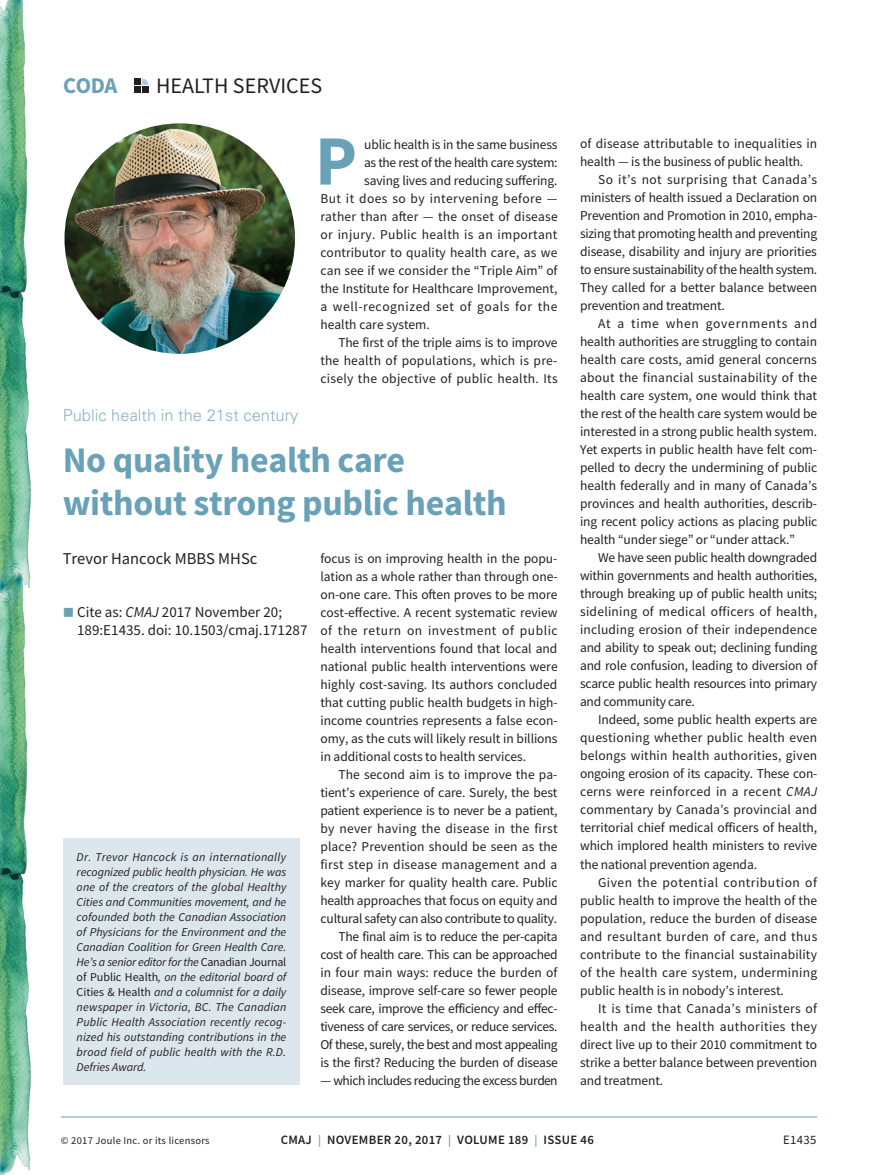
<style>
.page{position:relative;width:878px;height:1175px;background:#fff}
.page>*{position:absolute;margin:0;border:0;box-sizing:border-box;transform-origin:0 0}
.t1{font:700 70.65px "Source Sans Pro";color:#69a1b9}
.t2{font:700 36px/43.2px "Source Sans Pro";letter-spacing:-.01em;color:#69a1b9}
.t3{font:700 22.5px "Source Sans Pro";color:#69a1b9}
.t4{font:22.05px "Source Sans Pro";color:#231f20}
.t5{font:300 16.5px "Univers LT Std";color:#8bb2c7}
.t6{font:16.5px "Source Sans Pro";color:#231f20}
.t7{font:15px/18px "Source Sans Pro";color:#231f20}
.t8{font:13.5px/18px "Source Sans Pro";letter-spacing:-.01em;color:#231f20;text-align:justify}
.t9{font:13.5px/18px "Source Sans Pro";letter-spacing:.01em;color:#231f20}
.t10{font:13.5px "Source Sans Pro";letter-spacing:.02em;color:#231f20}
.t11{font:13.5px "Source Sans Pro";letter-spacing:-.035em;color:#231f20}
.t12{font:13.5px "Source Sans Pro";letter-spacing:.025em;color:#231f20}
.t13{font:13.5px "Source Sans Pro";letter-spacing:.015em;color:#231f20}
.t14{font:13.5px "Source Sans Pro";letter-spacing:.04em;color:#231f20}
.t15{font:13.5px "Source Sans Pro";letter-spacing:.03em;color:#231f20}
.t16{font:600 12.75px "Source Sans Pro";letter-spacing:.025em;color:#231f20}
.t17{font:12.75px "Source Sans Pro";letter-spacing:.025em;color:#231f20}
.t18{font:italic 12px/15px "Source Sans Pro";letter-spacing:.01em;color:#231f20;text-align:justify}
.t19{font:10.5px "Source Sans Pro";letter-spacing:.025em;color:#231f20}
.s1{color:#69a1b9}
.s2{font-style:italic}
.s3{font-style:normal}
.s4{font-size:12px;color:#69a1b9}
</style>
<div class="page">
<img style="left:0;top:890px;width:31px;height:284px">
<img style="left:0;top:606px;width:28px;height:284px">
<img style="left:0;top:308px;width:31px;height:298px">
<img style="left:0;top:0;width:28px;height:308px">
<hr style="left:61px;top:1116px;width:756px;height:1px;background:#69a1b9">
<div style="left:63px;top:838px;width:237px;height:246px;background:#dce6ed"></div>
<img style="left:64px;top:123px;width:231px;height:231px;border-radius:115px">
<div style="left:134px;top:78px;width:7px;height:7px;background:#231f20"></div>
<div style="left:134px;top:86px;width:7px;height:7px;background:#231f20"></div>
<svg style="left:142px;top:78px;width:7px;height:7px"></svg>
<div style="left:142px;top:86px;width:7px;height:7px;background:#231f20"></div>
<h3 class="t3" style="left:63px;top:71px;width:56px">CODA</h3>
<h3 class="t4" style="left:156px;top:71px;width:167px">HEALTH SERVICES</h3>
<h1 class="t1" style="left:315px;top:113px;width:44px">P</h1>
<p class="t8" style="left:364px;top:135px;width:195px">ublic health is in the same business</p>
<p class="t8" style="left:364px;top:153px;width:195px">as the rest of the health care system:</p>
<p class="t8" style="left:364px;top:171px;width:195px">saving lives and reducing suffering.</p>
<p class="t15" style="left:320px;top:189px;width:239px">But it does so by intervening before —</p>
<p class="t13" style="left:320px;top:207px;width:239px">rather than after — the onset of disease</p>
<p class="t12" style="left:320px;top:225px;width:238px">or injury. Public health is an important</p>
<p class="t8" style="left:320px;top:243px;width:239px">contributor to quality health care, as we</p>
<p class="t9" style="left:320px;top:261px;width:239px">can see if we consider the “Triple Aim” of</p>
<p class="t8" style="left:320px;top:279px;width:239px">the Institute for Healthcare Improvement,</p>
<p class="t14" style="left:320px;top:297px;width:239px">a well-recognized set of goals for the</p>
<p class="t8" style="left:320px;top:315px;width:111px">health care system.</p>
<p class="t8" style="left:338px;top:333px;width:220px">The first of the triple aims is to improve</p>
<p class="t10" style="left:320px;top:351px;width:238px">the health of populations, which is pre-</p>
<p class="t10" style="left:320px;top:369px;width:239px">cisely the objective of public health. Its</p>
<p class="t5" style="left:63px;top:405px;width:237px">Public health in the 21st century</p>
<h2 class="t2" style="left:63px;top:437px;width:445px">No quality health care without strong public health</h2>
<p class="t6" style="left:63px;top:548px;width:196px">Trevor Hancock MBBS MHSc</p>
<p class="t8" style="left:320px;top:549px;width:239px">focus is on improving health in the popu&shy;lation as a whole rather than through one&shy;on-one care. This often proves to be more cost-effective. A recent systematic review of the return on investment of public health interventions found that local and national public health interventions were highly cost-saving. Its authors concluded that cutting public health budgets in high&shy;income countries represents a false econ&shy;omy, as the cuts will likely result in billions in additional costs to health services.</p>
<p class="t8" style="left:320px;top:765px;width:239px;text-align:right">The second aim is to improve the pa&shy;tient’s experience of care. Surely, the best patient experience is to never be a patient, by never having the disease in the first place? Prevention should be seen as the first step in disease management and a key marker for quality health care. Public health approaches that focus on equity and cultural safety can also contribute to quality.<br>The final aim is to reduce the per-capita cost of health care. This can be approached in four main ways: reduce the burden of disease, improve self-care so fewer people seek care, improve the efficiency and effec&shy;tiveness of care services, or reduce services.<br>Of these, surely, the best and most appealing is the first? Reducing the burden of disease</p>
<p class="t11" style="left:320px;top:1071px;width:239px">— which includes reducing the excess burden</p>
<p class="t7" style="left:77px;top:603px;width:232px;text-indent:-14px"><span class="s1">■</span> Cite as: <span class="s2">CMAJ</span> 2017 November 20;<br>189:E1435. doi: 10.1503/cmaj.171287</p>
<p class="t18" style="left:77px;top:849px;width:211px">Dr. Trevor Hancock is an internationally recognized public health physician. He was one of the creators of the global Healthy Cities and Communities movement, and he cofounded both the Canadian Association of Physicians for the Environment and the Canadian Coalition for Green Health Care.<br>He’s a senior editor for the <span class="s3">Canadian Journal of Public Health</span>, on the editorial board of <span class="s3">Cities &amp; Health</span> and a columnist for a daily newspaper in Victoria, BC. The Canadian Public Health Association recently recog&shy;nized his outstanding contributions in the broad field of public health with the R.D.<br>Defries Award.</p>
<p class="t9" style="left:580px;top:135px;width:238px">of disease attributable to inequalities in health — is the business of public health.</p>
<p class="t8" style="left:580px;top:171px;width:239px;text-indent:18px">So it’s not surprising that Canada’s ministers of health issued a Declaration on Prevention and Promotion in 2010, empha&shy;sizing that promoting health and preventing disease, disability and injury are priorities to ensure sustainability of the health system.<br>They called for a better balance between prevention and treatment.</p>
<p class="t8" style="left:580px;top:315px;width:239px;text-indent:18px">At a time when governments and health authorities are struggling to contain health care costs, amid general concerns about the financial sustainability of the health care system, one would think that the rest of the health care system would be interested in a strong public health system.<br>Yet experts in public health have felt com&shy;pelled to decry the undermining of public health federally and in many of Canada’s provinces and health authorities, describ&shy;ing recent policy actions as placing public health “under siege” or “under attack.”</p>
<p class="t8" style="left:580px;top:549px;width:239px;text-indent:18px">We have seen public health downgraded within governments and health authorities, through breaking up of public health units; sidelining of medical officers of health, including erosion of their independence and ability to speak out; declining funding and role confusion, leading to diversion of scarce public health resources into primary and community care.</p>
<p class="t8" style="left:580px;top:711px;width:239px;text-indent:18px">Indeed, some public health experts are questioning whether public health even belongs within health authorities, given ongoing erosion of its capacity. These con&shy;cerns were reinforced in a recent <span class="s2">CMAJ </span>commentary by Canada’s provincial and territorial chief medical officers of health, which implored health ministers to revive the national prevention agenda.</p>
<p class="t8" style="left:580px;top:873px;width:239px;text-indent:18px">Given the potential contribution of public health to improve the health of the population, reduce the burden of disease and resultant burden of care, and thus contribute to the financial sustainability of the health care system, undermining public health is in nobody’s interest.</p>
<p class="t8" style="left:580px;top:999px;width:239px;text-indent:18px">It is time that Canada’s ministers of health and the health authorities they direct live up to their 2010 commitment to strike a better balance between prevention and treatment.</p>
<p class="t19" style="left:61px;top:1134px;width:150px">© 2017 Joule Inc. or its licensors</p>
<p class="t16" style="left:281px;top:1131px;width:315px">CMAJ <span class="s4">|</span> NOVEMBER 20, 2017 <span class="s4">|</span> VOLUME 189 <span class="s4">|</span> ISSUE 46</p>
<p class="t17" style="left:783px;top:1132px;width:35px">E1435</p>
</div>
